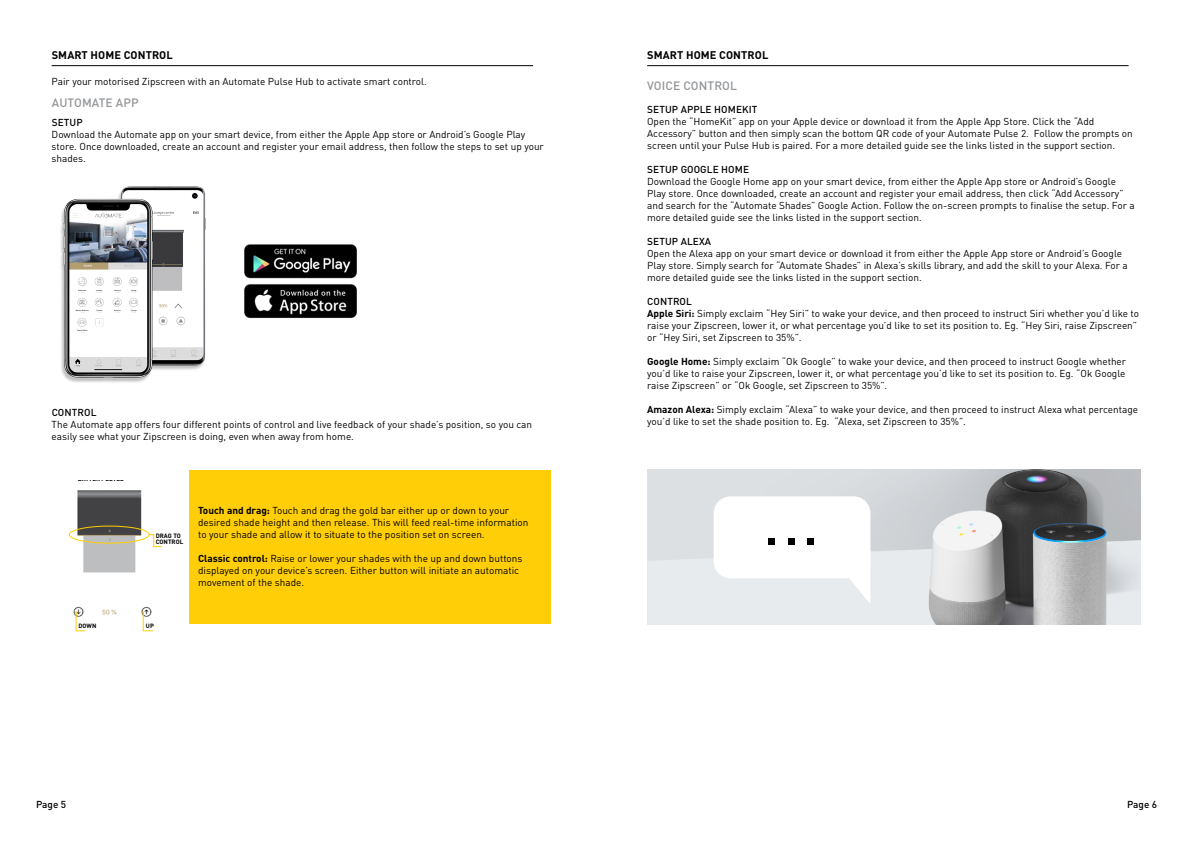
<style>
.page{position:relative;width:1191px;height:842px;background:#fff}
.page>*{position:absolute;margin:0;border:0;box-sizing:border-box;transform-origin:0 0}
.t1{font:72px "DINOT";color:#000}
.t2{font:500 12px "DINOT";letter-spacing:.01em;color:#939598}
.t3{font:700 11px "DINOT";letter-spacing:.01em;color:#000}
.t4{font:10px/12px "DINOT";color:#000}
.t5{font:500 10px "DINOT";letter-spacing:.01em;color:#000}
.t6{font:700 6.2px/6.2px "DINOT";color:#000}
.t7{font:700 6.1px "DINOT";color:#000}
.s1{font-weight:700}
.s2{font-weight:500}
</style>
<div class="page">
<div style="left:51px;top:471px;width:499px;height:153px;background:#ffce06"></div>
<div style="left:44px;top:460px;width:145px;height:182px;background:#fff"></div>
<img style="left:73px;top:547px;width:89px;height:68px">
<svg style="left:68px;top:490px;width:94px;height:57px"></svg>
<svg style="left:75px;top:611px;width:79px;height:20px"></svg>
<hr style="left:52px;top:65px;width:481px;height:1px;background:#000">
<hr style="left:647px;top:65px;width:481px;height:1px;background:#000">
<div style="left:52px;top:468px;width:24px;height:31px;background:#fff"></div>
<img style="left:244px;top:244px;width:113px;height:74px">
<img style="left:60px;top:186px;width:146px;height:197px">
<img style="left:647px;top:469px;width:493px;height:155px">
<div style="left:713px;top:496px;width:157px;height:82px;background:#fff;border-radius:17px"></div>
<svg style="left:831px;top:565px;width:39px;height:39px"></svg>
<p class="t3" style="left:52px;top:47px;width:123px">SMART HOME CONTROL</p>
<p class="t3" style="left:647px;top:47px;width:123px">SMART HOME CONTROL</p>
<p class="t4" style="left:52px;top:75px;width:377px">Pair your motorised Zipscreen with an Automate Pulse Hub to activate smart control.</p>
<p class="t5" style="left:52px;top:116px;width:32px">SETUP</p>
<p class="t4" style="left:52px;top:128px;width:494px">Download the Automate app on your smart device, from either the Apple App store or Android’s Google Play store. Once downloaded, create an account and register your email address, then follow the steps to set up your shades.</p>
<p class="t2" style="left:52px;top:95px;width:89px">AUTOMATE APP</p>
<p class="t5" style="left:52px;top:406px;width:46px">CONTROL</p>
<p class="t4" style="left:52px;top:418px;width:482px">The Automate app offers four different points of control and live feedback of your shade’s position, so you can easily see what your Zipscreen is doing, even when away from home.</p>
<p class="t6" style="left:78px;top:475px;width:47px">BATTERY LEVEL</p>
<p class="t6" style="left:156px;top:532px;width:29px">DRAG TO<br>CONTROL</p>
<p class="t7" style="left:78px;top:622px;width:20px">DOWN</p>
<p class="t7" style="left:146px;top:622px;width:9px">UP</p>
<p class="t4" style="left:198px;top:505px;width:332px"><span class="s1">Touch and drag:</span> Touch and drag the gold bar either up or down to your desired shade height and then release. This will feed real-time information to your shade and allow it to situate to the position set on screen.</p>
<p class="t4" style="left:198px;top:553px;width:326px"><span class="s1">Classic control:</span> Raise or lower your shades with the up and down buttons displayed on your device’s screen. Either button will initiate an automatic movement of the shade.</p>
<p class="t2" style="left:647px;top:78px;width:91px">VOICE CONTROL</p>
<p class="t5" style="left:647px;top:103px;width:112px">SETUP APPLE HOMEKIT</p>
<p class="t4" style="left:647px;top:115px;width:487px">Open the “HomeKit” app on your Apple device or download it from the Apple App Store. Click the “Add<br>Accessory” button and then simply scan the bottom QR code of your Automate Pulse 2. Follow the prompts on screen until your Pulse Hub is paired. For a more detailed guide see the links listed in the support section.</p>
<p class="t5" style="left:647px;top:163px;width:103px">SETUP GOOGLE HOME</p>
<p class="t4" style="left:647px;top:175px;width:489px">Download the Google Home app on your smart device, from either the Apple App store or Android’s Google Play store. Once downloaded, create an account and register your email address, then click “Add Accessory” and search for the “Automate Shades” Google Action. Follow the on-screen prompts to finalise the setup. For a more detailed guide see the links listed in the support section.</p>
<p class="t5" style="left:647px;top:235px;width:65px">SETUP ALEXA</p>
<p class="t4" style="left:647px;top:247px;width:482px">Open the Alexa app on your smart device or download it from either the Apple App store or Android’s Google<br>Play store. Simply search for “Automate Shades” in Alexa’s skills library, and add the skill to your Alexa. For a more detailed guide see the links listed in the support section.</p>
<p class="t4" style="left:647px;top:295px;width:493px"><span class="s2">CONTROL<br></span><span class="s1">Apple Siri:</span> Simply exclaim “Hey Siri” to wake your device, and then proceed to instruct Siri whether you’d like to raise your Zipscreen, lower it, or what percentage you’d like to set its position to. Eg. “Hey Siri, raise Zipscreen” or “Hey Siri, set Zipscreen to 35%”.</p>
<p class="t4" style="left:647px;top:355px;width:480px;text-align:justify"><span class="s1">Google Home:</span> Simply exclaim “Ok Google” to wake your device, and then proceed to instruct Google whether you’d like to raise your Zipscreen, lower it, or what percentage you’d like to set its position to. Eg. “Ok Google raise Zipscreen” or “Ok Google, set Zipscreen to 35%”.</p>
<p class="t4" style="left:647px;top:403px;width:492px"><span class="s1">Amazon Alexa:</span> Simply exclaim “Alexa” to wake your device, and then proceed to instruct Alexa what percentage you’d like to set the shade position to. Eg. “Alexa, set Zipscreen to 35%”.</p>
<h1 class="t1" style="left:762px;top:474px;width:60px">...</h1>
<p class="t5" style="left:36px;top:798px;width:32px">Page 5</p>
<p class="t5" style="left:1127px;top:798px;width:32px">Page 6</p>
</div>
